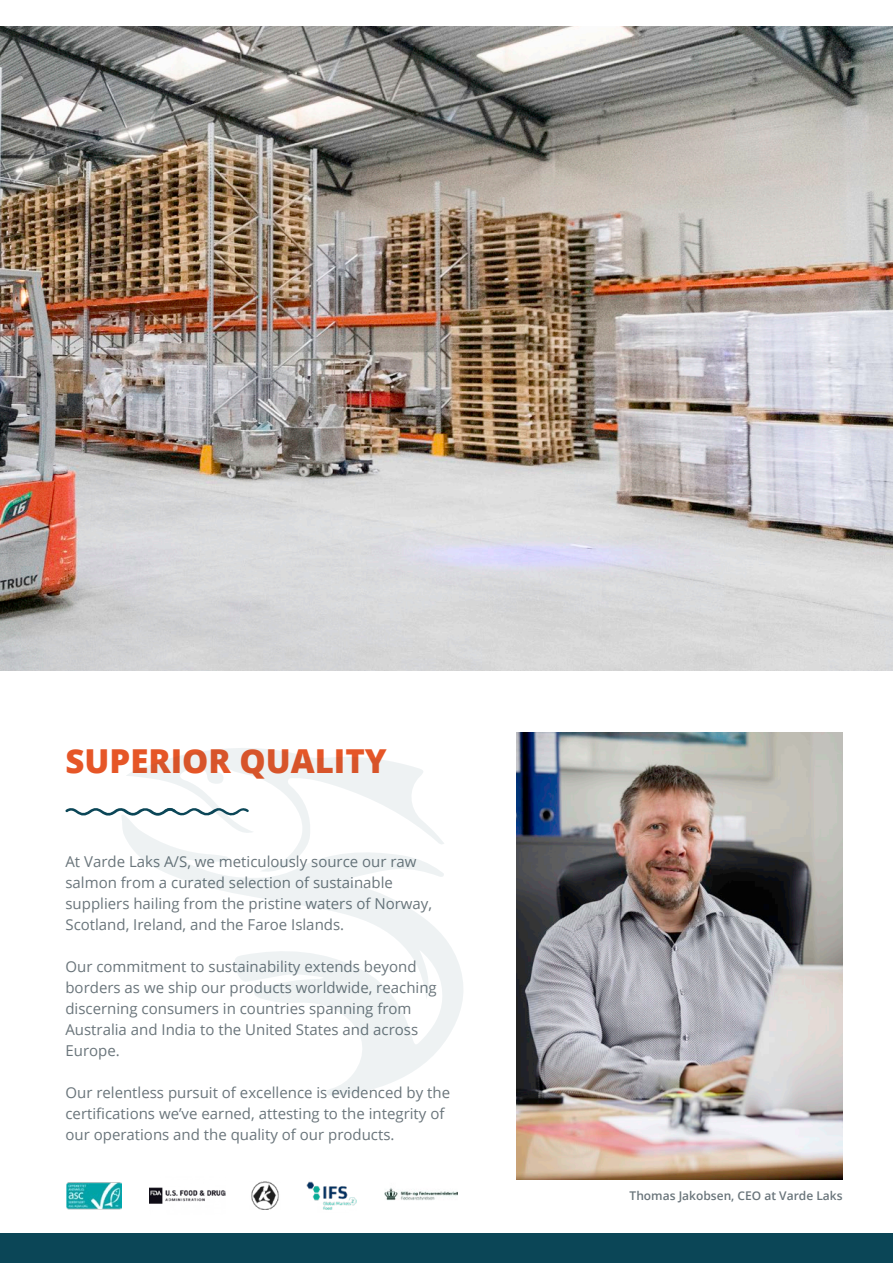
<style>
.page{position:relative;width:893px;height:1263px;background:#fff}
.page>*{position:absolute;margin:0;border:0;box-sizing:border-box;transform-origin:0 0}
.t1{font:800 33px "Open Sans";color:#e65627}
.t2{font:15px/21px "Open Sans";color:#6a757b}
.t3{font:600 12px "Open Sans";color:#6a757b}
</style>
<div class="page">
<img style="left:0;top:27px;width:893px;height:644px">
<svg style="left:167px;top:873px;width:296px;height:222px"></svg>
<svg style="left:65px;top:748px;width:379px;height:125px"></svg>
<div style="left:0;top:1233px;width:893px;height:30px;background:#0b4657"></div>
<img style="left:517px;top:733px;width:325px;height:446px">
<img style="left:66px;top:1182px;width:55px;height:27px">
<img style="left:150px;top:1187px;width:76px;height:17px">
<img style="left:385px;top:1188px;width:72px;height:13px">
<img style="left:306px;top:1181px;width:51px;height:29px">
<img style="left:251px;top:1182px;width:28px;height:27px">
<p class="t1" style="left:65px;top:736px;width:323px">SUPERIOR QUALITY</p>
<p class="t2" style="left:65px;top:851px;width:368px">At Varde Laks A/S, we meticulously source our raw salmon from a curated selection of sustainable suppliers hailing from the pristine waters of Norway, Scotland, Ireland, and the Faroe Islands.</p>
<p class="t2" style="left:65px;top:956px;width:373px">Our commitment to sustainability extends beyond borders as we ship our products worldwide, reaching discerning consumers in countries spanning from Australia and India to the United States and across Europe.</p>
<p class="t2" style="left:65px;top:1082px;width:386px">Our relentless pursuit of excellence is evidenced by the certifications we’ve earned, attesting to the integrity of our operations and the quality of our products.</p>
<p class="t3" style="left:629px;top:1187px;width:214px">Thomas Jakobsen, CEO at Varde Laks</p>
</div>
